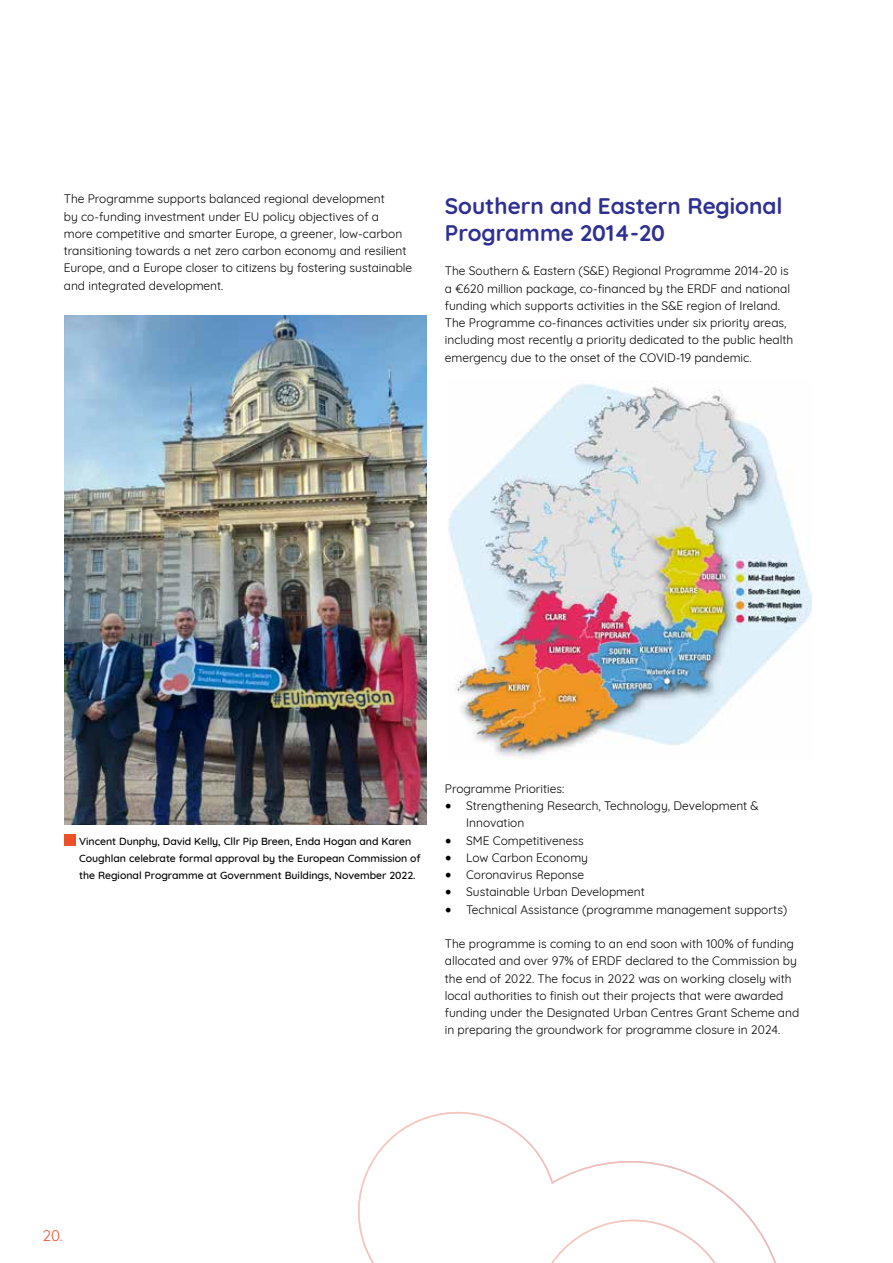
<style>
.page{position:relative;width:893px;height:1263px;background:#fff}
.page>*{position:absolute;margin:0;border:0;box-sizing:border-box;transform-origin:0 0}
.t1{font:700 22.5px/27px "Quicksand";color:#2e3092}
.t2{font:15px "Quicksand";color:#eb5126}
.t3{font:12px/17.2px "Quicksand";color:#000}
.t4{font:500 10.5px/17.2px "Quicksand";color:#000}
.s1{font-family:"Minion Pro";font-size:18px}
</style>
<div class="page">
<svg style="left:358px;top:1111px;width:164px;height:152px"></svg>
<svg style="left:522px;top:1135px;width:254px;height:128px"></svg>
<img style="left:65px;top:315px;width:362px;height:510px">
<div style="left:64px;top:834px;width:12px;height:12px;background:#eb5126"></div>
<img style="left:448px;top:384px;width:363px;height:375px">
<p class="t3" style="left:64px;top:189px;width:350px">The Programme supports balanced regional development<br>by co-funding investment under EU policy objectives of a<br>more competitive and smarter Europe, a greener, low-carbon transitioning towards a net zero carbon economy and resilient Europe, and a Europe closer to citizens by fostering sustainable and integrated development.</p>
<h1 class="t1" style="left:445px;top:190px;width:339px">Southern and Eastern Regional<br>Programme 2014-20</h1>
<p class="t3" style="left:445px;top:261px;width:350px">The Southern &amp; Eastern (S&amp;E) Regional Programme 2014-20 is a €620 million package, co-financed by the ERDF and national funding which supports activities in the S&amp;E region of Ireland.<br>The Programme co-finances activities under six priority areas, including most recently a priority dedicated to the public health emergency due to the onset of the COVID-19 pandemic.</p>
<p class="t4" style="left:79px;top:831px;width:343px">Vincent Dunphy, David Kelly, Cllr Pip Breen, Enda Hogan and Karen<br>Coughlan celebrate formal approval by the European Commission of the Regional Programme at Government Buildings, November 2022.</p>
<p class="t3" style="left:445px;top:779px;width:121px">Programme Priorities:</p>
<p class="t3" style="left:466px;top:796px;width:294px;text-indent:-21px"><span class="s1">•</span> Strengthening Research, Technology, Development &amp;<br>Innovation</p>
<p class="t3" style="left:445px;top:830px;width:140px"><span class="s1">•</span> SME Competitiveness</p>
<p class="t3" style="left:445px;top:848px;width:145px"><span class="s1">•</span> Low Carbon Economy</p>
<p class="t3" style="left:445px;top:865px;width:141px"><span class="s1">•</span> Coronavirus Reponse</p>
<p class="t3" style="left:445px;top:882px;width:202px"><span class="s1">•</span> Sustainable Urban Development</p>
<p class="t3" style="left:445px;top:899px;width:344px"><span class="s1">•</span> Technical Assistance (programme management supports)</p>
<p class="t3" style="left:445px;top:934px;width:356px">The programme is coming to an end soon with 100% of funding allocated and over 97% of ERDF declared to the Commission by the end of 2022. The focus in 2022 was on working closely with local authorities to finish out their projects that were awarded funding under the Designated Urban Centres Grant Scheme and in preparing the groundwork for programme closure in 2024.</p>
<p class="t2" style="left:43px;top:1224px;width:22px">20.</p>
</div>
